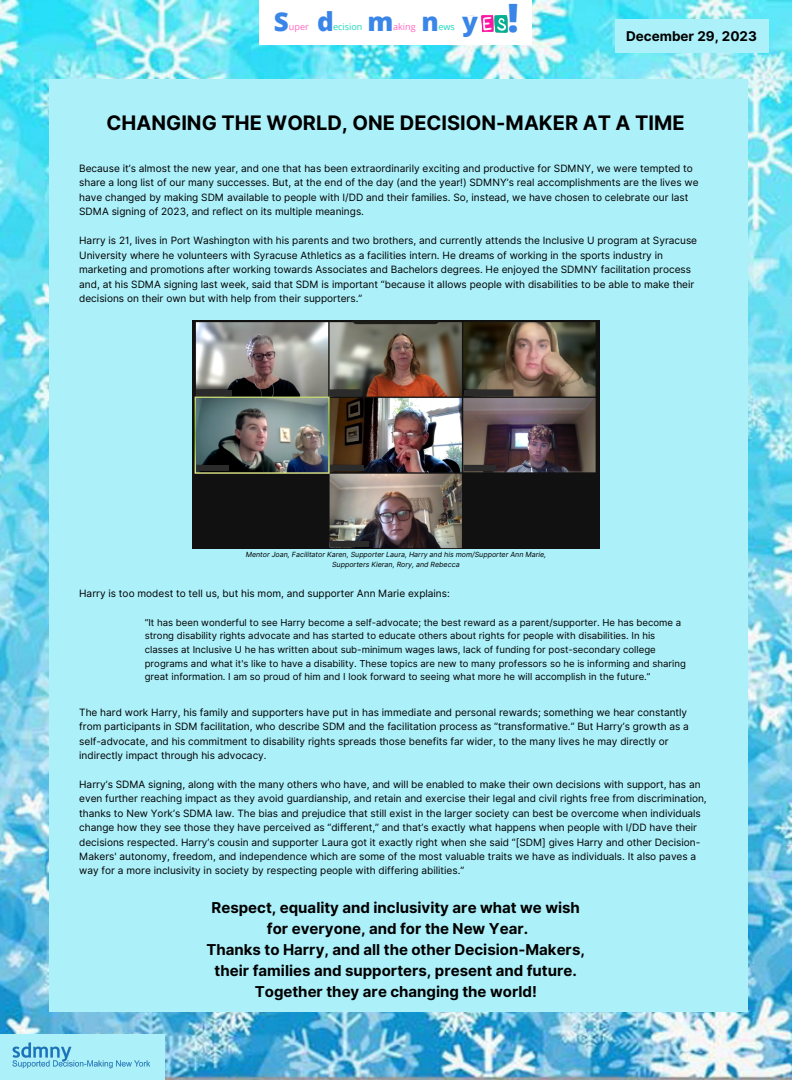
<style>
.page{position:relative;width:792px;height:1080px;background:#fff}
.page>*{position:absolute;margin:0;border:0;box-sizing:border-box;transform-origin:0 0}
.t1{font:800 39.1px "Open Sans";color:#3a85e8}
.t2{font:800 26px "Open Sans";color:#3a85e8}
.t3{font:700 20px "Inter";color:#000}
.t4{font:700 15px "Inter";color:#000}
.t5{font:700 13.43px "Inter";color:#000}
.t6{font:10.07px/14.4px "Inter";color:#000}
.t7{font:9.6px/13.7px "Inter";color:#000}
.t8{font:9.1px "Open Sans";color:#1bd8bc}
.t9{font:9.1px "Open Sans";color:#ff66c4}
.t10{font:italic 7.1px/10.3px "Inter";color:#000;text-align:center}
</style>
<div class="page">
<img style="left:0;top:0;width:792px;height:1080px">
<div style="left:615px;top:19px;width:153px;height:34px;background:#acf0fa"></div>
<div style="left:0;top:1034px;width:165px;height:46px;background:#acf0fa"></div>
<img style="left:12px;top:1042px;width:138px;height:27px">
<div style="left:50px;top:79px;width:698px;height:933px;background:#acf0fa"></div>
<img style="left:193px;top:321px;width:406px;height:228px">
<div style="left:260px;top:0;width:272px;height:45px;background:#fff"></div>
<img style="left:482px;top:16px;width:25px;height:16px">
<svg style="left:469px;top:15px;width:13px;height:11px"></svg>
<div style="left:331px;top:390px;width:30px;height:6px;background:#2b2b2b"></div>
<div style="left:465px;top:390px;width:48px;height:6px;background:#2b2b2b"></div>
<div style="left:198px;top:465px;width:31px;height:6px;background:#2b2b2b"></div>
<div style="left:198px;top:390px;width:34px;height:6px;background:#2b2b2b"></div>
<div style="left:331px;top:465px;width:33px;height:6px;background:#2b2b2b"></div>
<div style="left:465px;top:465px;width:31px;height:6px;background:#2b2b2b"></div>
<div style="left:331px;top:541px;width:38px;height:5px;background:#2b2b2b"></div>
<p class="t2" style="left:274px;top:4px;width:17px">S</p>
<p class="t9" style="left:289px;top:21px;width:21px">uper</p>
<p class="t2" style="left:317px;top:4px;width:18px">d</p>
<p class="t8" style="left:333px;top:21px;width:31px">ecision</p>
<p class="t2" style="left:368px;top:4px;width:28px">m</p>
<p class="t9" style="left:393px;top:21px;width:24px">aking</p>
<p class="t2" style="left:422px;top:4px;width:19px">n</p>
<p class="t8" style="left:438px;top:21px;width:18px">ews</p>
<p class="t2" style="left:462px;top:3px;width:17px">y</p>
<p class="t1" style="left:507px;top:-10px;width:13px">!</p>
<p class="t5" style="left:626px;top:28px;width:132px">December 29, 2023</p>
<p class="t3" style="left:107px;top:110px;width:580px">CHANGING THE WORLD, ONE DECISION-MAKER AT A TIME</p>
<p class="t6" style="left:79px;top:161px;width:621px">Because it’s almost the new year, and one that has been extraordinarily exciting and productive for SDMNY, we were tempted to share a long list of our many successes. But, at the end of the day (and the year!) SDMNY’s real accomplishments are the lives we have changed by making SDM available to people with I/DD and their families. So, instead, we have chosen to celebrate our last SDMA signing of 2023, and reflect on its multiple meanings.</p>
<p class="t6" style="left:79px;top:233px;width:619px">Harry is 21, lives in Port Washington with his parents and two brothers, and currently attends the Inclusive U program at Syracuse University where he volunteers with Syracuse Athletics as a facilities intern. He dreams of working in the sports industry in marketing and promotions after working towards Associates and Bachelors degrees. He enjoyed the SDMNY facilitation process and, at his SDMA signing last week, said that SDM is important “because it allows people with disabilities to be able to make their decisions on their own but with help from their supporters.”</p>
<p class="t10" style="left:246px;top:549px;width:302px">Mentor Joan, Facilitator Karen, Supporter Laura, Harry and his mom/Supporter Ann Marie,<br>Supporters Kieran, Rory, and Rebecca</p>
<p class="t6" style="left:79px;top:586px;width:372px">Harry is too modest to tell us, but his mom, and supporter Ann Marie explains:</p>
<p class="t7" style="left:145px;top:615px;width:543px">“It has been wonderful to see Harry become a self-advocate; the best reward as a parent/supporter. He has become a strong disability rights advocate and has started to educate others about rights for people with disabilities. In his classes at Inclusive U he has written about sub-minimum wages laws, lack of funding for post-secondary college programs and what it's like to have a disability. These topics are new to many professors so he is informing and sharing great information. I am so proud of him and I look forward to seeing what more he will accomplish in the future.”</p>
<p class="t6" style="left:79px;top:705px;width:611px">The hard work Harry, his family and supporters have put in has immediate and personal rewards; something we hear constantly from participants in SDM facilitation, who describe SDM and the facilitation process as “transformative.” But Harry’s growth as a self-advocate, and his commitment to disability rights spreads those benefits far wider, to the many lives he may directly or indirectly impact through his advocacy.</p>
<p class="t6" style="left:79px;top:777px;width:629px">Harry’s SDMA signing, along with the many others who have, and will be enabled to make their own decisions with support, has an even further reaching impact as they avoid guardianship, and retain and exercise their legal and civil rights free from discrimination, thanks to New York’s SDMA law. The bias and prejudice that still exist in the larger society can best be overcome when individuals change how they see those they have perceived as “different,” and that’s exactly what happens when people with I/DD have their decisions respected. Harry’s cousin and supporter Laura got it exactly right when she said “[SDM] gives Harry and other Decision-Makers' autonomy, freedom, and independence which are some of the most valuable traits we have as individuals. It also paves a way for a more inclusivity in society by respecting people with differing abilities.”</p>
<p class="t4" style="left:212px;top:899px;width:370px">Respect, equality and inclusivity are what we wish</p>
<p class="t4" style="left:267px;top:920px;width:263px">for everyone, and for the New Year.</p>
<p class="t4" style="left:207px;top:941px;width:380px">Thanks to Harry, and all the other Decision-Makers,</p>
<p class="t4" style="left:215px;top:962px;width:364px">their families and supporters, present and future.</p>
<p class="t4" style="left:255px;top:983px;width:284px">Together they are changing the world!</p>
</div>
